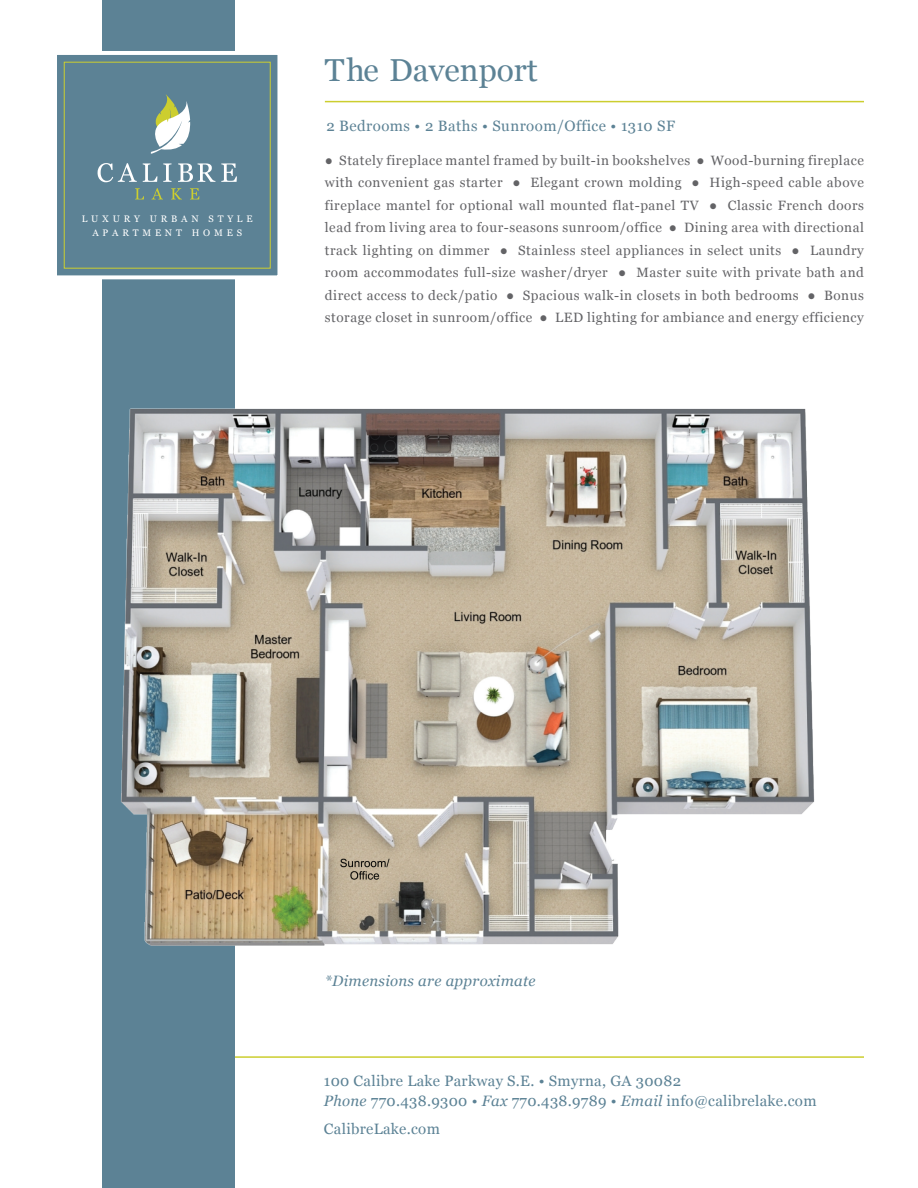
<style>
.page{position:relative;width:918px;height:1188px;background:#fff}
.page>*{position:absolute;margin:0;border:0;box-sizing:border-box;transform-origin:0 0}
.t1{font:31.65px "Georgia";color:#5c8295}
.t2{font:15px/19.5px "Georgia";letter-spacing:.02em;color:#5c8295}
.t3{font:italic 15px "Georgia";letter-spacing:.02em;color:#5c8295}
.t4{font:13.5px/22.5px "Georgia";letter-spacing:.04em;color:#636366;text-align:justify}
.t5{font:9.45px/14.5px "Georgia";letter-spacing:.4em;color:#fff;text-align:center}
.s1{font-style:italic}
</style>
<div class="page">
<hr style="left:224px;top:1056px;width:640px;height:2px;background:#ccce2f">
<div style="left:102px;top:0;width:133px;height:1188px;background:#5c8295"></div>
<hr style="left:325px;top:101px;width:539px;height:1px;background:#ccce2f">
<div style="left:53px;top:51px;width:228px;height:228px;background:#5c8295;border:4px solid #fff"></div>
<div style="left:64px;top:62px;width:207px;height:207px;border:1px solid #ccce2f"></div>
<svg style="left:150px;top:94px;width:40px;height:60px"></svg>
<svg style="left:98px;top:163px;width:39px;height:19px"></svg>
<svg style="left:143px;top:163px;width:14px;height:19px"></svg>
<svg style="left:163px;top:163px;width:9px;height:19px"></svg>
<svg style="left:178px;top:163px;width:37px;height:19px"></svg>
<svg style="left:221px;top:163px;width:16px;height:19px"></svg>
<svg style="left:135px;top:188px;width:9px;height:11px"></svg>
<svg style="left:152px;top:188px;width:11px;height:11px"></svg>
<svg style="left:171px;top:188px;width:11px;height:11px"></svg>
<svg style="left:190px;top:188px;width:9px;height:11px"></svg>
<img style="left:121px;top:408px;width:694px;height:538px">
<p class="t5" style="left:82px;top:211px;width:172px">LUXURY URBAN STYLE<br>APARTMENT HOMES</p>
<h1 class="t1" style="left:325px;top:47px;width:214px">The Davenport</h1>
<p class="t2" style="left:326px;top:115px;width:350px">2 Bedrooms • 2 Baths • Sunroom/Office • 1310 SF</p>
<p class="t4" style="left:325px;top:148px;width:541px">● Stately fireplace mantel framed by built-in bookshelves ● Wood-burning fireplace with convenient gas starter ● Elegant crown molding ● High-speed cable above fireplace mantel for optional wall mounted flat-panel TV ● Classic French doors lead from living area to four-seasons sunroom/office ● Dining area with directional track lighting on dimmer ● Stainless steel appliances in select units ● Laundry room accommodates full-size washer/dryer ● Master suite with private bath and direct access to deck/patio ● Spacious walk-in closets in both bedrooms ● Bonus storage closet in sunroom/office ● LED lighting for ambiance and energy efficiency</p>
<p class="t3" style="left:325px;top:970px;width:212px">*Dimensions are approximate</p>
<p class="t2" style="left:324px;top:1070px;width:494px">100 Calibre Lake Parkway S.E. • Smyrna, GA 30082<br><span class="s1">Phone</span> 770.438.9300 • <span class="s1">Fax</span> 770.438.9789 • <span class="s1">Email</span> info@calibrelake.com</p>
<p class="t2" style="left:324px;top:1118px;width:117px">CalibreLake.com</p>
</div>
